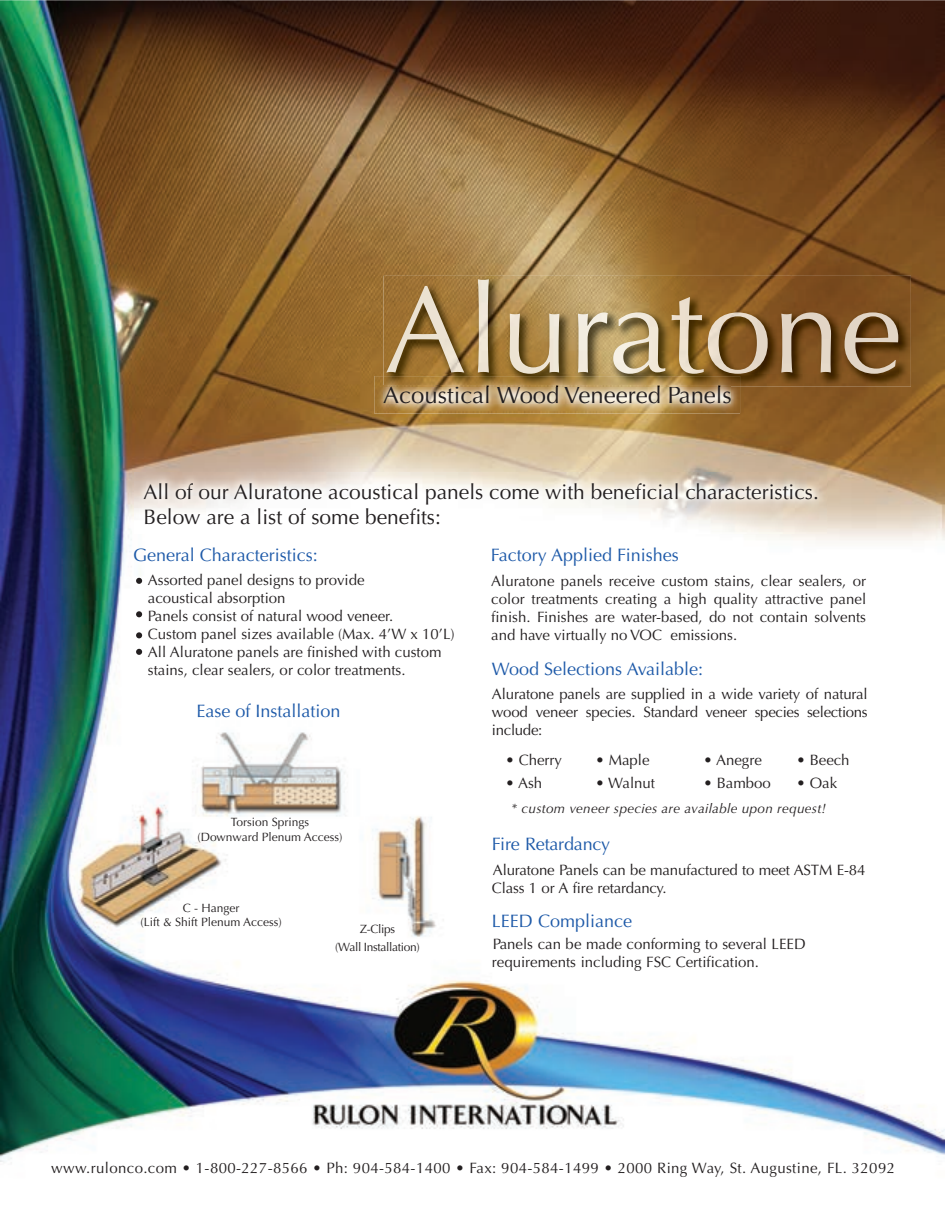
<style>
.page{position:relative;width:945px;height:1215px;background:#fff}
.page>*{position:absolute;margin:0;border:0;box-sizing:border-box;transform-origin:0 0}
.t1{font:23.85px "Optima LT Std";color:#231f20}
.t2{font:21px/25.2px "Optima LT Std";color:#231f20}
.t3{font:18px "Optima LT Std";color:#1d59a8}
.t4{font:15px/18px "Optima LT Std";color:#231f20}
.t5{font:15px "Optima LT Std";letter-spacing:.025em;color:#231f20}
.t6{font:italic 13.5px "Optima LT Std";letter-spacing:.02em;color:#231f20}
.t7{font:12px/15px "Optima LT Std";color:#231f20;text-align:center}
.t8{font:12px/18px "Optima LT Std";letter-spacing:-.03em;color:#231f20;text-align:center}
</style>
<div class="page">
<img style="left:0;top:0;width:945px;height:1162px">
<img style="left:374px;top:376px;width:366px;height:38px">
<img style="left:384px;top:387px;width:347px;height:17px">
<img style="left:135px;top:473px;width:692px;height:61px">
<svg style="left:136px;top:578px;width:6px;height:6px"></svg>
<svg style="left:136px;top:649px;width:6px;height:6px"></svg>
<svg style="left:136px;top:611px;width:6px;height:6px"></svg>
<svg style="left:136px;top:632px;width:6px;height:6px"></svg>
<img style="left:384px;top:276px;width:527px;height:111px">
<img style="left:384px;top:376px;width:356px;height:11px">
<img style="left:384px;top:385px;width:347px;height:2px">
<img style="left:386px;top:279px;width:512px;height:95px">
<h1 class="t1" style="left:383px;top:381px;width:350px">Acoustical Wood Veneered Panels</h1>
<h2 class="t2" style="left:144px;top:479px;width:677px">All of our Aluratone acoustical panels come with beneficial characteristics.<br>Below are a list of some benefits:</h2>
<p class="t3" style="left:133px;top:544px;width:186px">General Characteristics:</p>
<p class="t3" style="left:491px;top:544px;width:190px">Factory Applied Finishes</p>
<p class="t4" style="left:148px;top:571px;width:308px">Assorted panel designs to provide<br>acoustical absorption<br>Panels consist of natural wood veneer.<br>Custom panel sizes available (Max. 4’W x 10’L)<br>All Aluratone panels are finished with custom stains, clear sealers, or color treatments.</p>
<p class="t3" style="left:196px;top:701px;width:146px">Ease of Installation</p>
<p class="t7" style="left:197px;top:815px;width:147px">Torsion Springs<br>(Downward Plenum Access)</p>
<p class="t7" style="left:140px;top:901px;width:143px;line-height:14.4px">C - Hanger<br>(Lift &amp; Shift Plenum Access)</p>
<p class="t8" style="left:335px;top:920px;width:86px">Z-Clips<br>(Wall Installation)</p>
<p class="t4" style="left:491px;top:572px;width:376px;text-align:justify">Aluratone panels receive custom stains, clear sealers, or color treatments creating a high quality attractive panel finish. Finishes are water-based, do not contain solvents and have virtually no VOC emissions.</p>
<p class="t3" style="left:492px;top:658px;width:213px">Wood Selections Available:</p>
<p class="t4" style="left:492px;top:685px;width:377px;text-align:justify">Aluratone panels are supplied in a wide variety of natural wood veneer species. Standard veneer species selections include:</p>
<p class="t4" style="left:505px;top:751px;width:58px">• Cherry</p>
<p class="t4" style="left:595px;top:751px;width:56px">• Maple</p>
<p class="t4" style="left:703px;top:751px;width:60px">• Anegre</p>
<p class="t4" style="left:796px;top:751px;width:54px">• Beech</p>
<p class="t4" style="left:505px;top:774px;width:38px">• Ash</p>
<p class="t4" style="left:595px;top:774px;width:61px">• Walnut</p>
<p class="t4" style="left:703px;top:774px;width:69px">• Bamboo</p>
<p class="t4" style="left:796px;top:774px;width:42px">• Oak</p>
<p class="t6" style="left:511px;top:801px;width:316px">* custom veneer species are available upon request!</p>
<p class="t3" style="left:492px;top:834px;width:120px">Fire Retardancy</p>
<p class="t4" style="left:492px;top:861px;width:375px">Aluratone Panels can be manufactured to meet ASTM E-84<br>Class 1 or A fire retardancy.</p>
<p class="t3" style="left:492px;top:911px;width:142px">LEED Compliance</p>
<p class="t4" style="left:492px;top:935px;width:315px">Panels can be made conforming to several LEED requirements including FSC Certification.</p>
<p class="t5" style="left:51px;top:1159px;width:845px">www.rulonco.com • 1-800-227-8566 • Ph: 904-584-1400 • Fax: 904-584-1499 • 2000 Ring Way, St. Augustine, FL. 32092</p>
</div>
